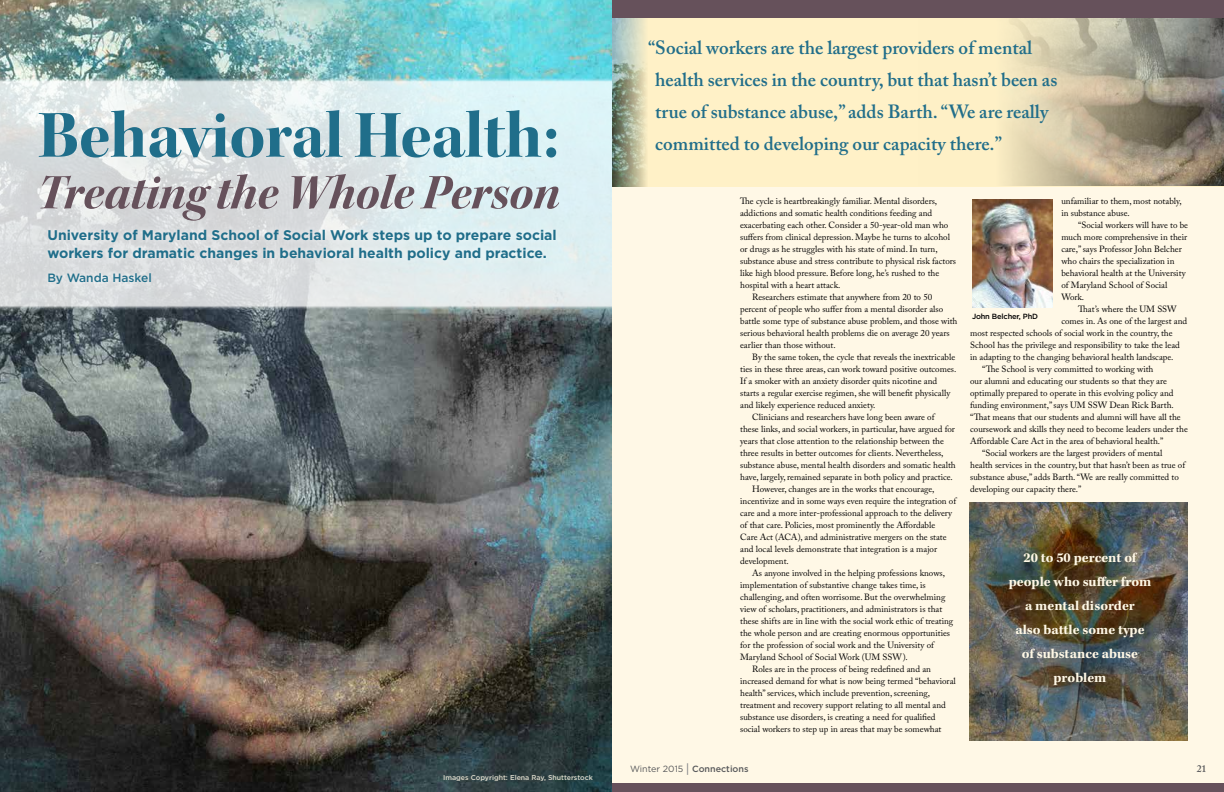
<style>
.page{position:relative;width:1224px;height:792px;background:#fff}
.page>*{position:absolute;margin:0;border:0;box-sizing:border-box;transform-origin:0 0}
.t1{font:67.9px "Kepler Std Bold Disp";color:#206e8a}
.t2{font:50.2px "Kepler Std Bold It Disp";letter-spacing:-.005em;color:#66515b}
.t3{font:600 19px/32px "Adobe Caslon Pro";color:#216e8a}
.t4{font:700 14px/18px "Gotham";color:#206e8a}
.t5{font:700 14px/24px "Kepler Std";color:#fff8e6;text-align:center}
.t6{font:500 12px "Gotham";color:#206e8a}
.t7{font:600 10px "Adobe Caslon Pro";color:#58595b}
.t8{font:9px/12px "Adobe Caslon Pro";color:#000}
.t9{font:500 9px "Gotham";color:#58595b}
.t10{font:500 7.5px "Gotham";letter-spacing:-.02em;color:#000}
.t11{font:500 7px "Gotham";color:#fff8e6}
.s1{font-weight:400}
.s2{font-family:"Scala Sans OT";font-weight:400;font-size:12px;color:#808285}
</style>
<div class="page">
<div style="left:612px;top:168px;width:612px;height:624px;background:#fff8e6"></div>
<div style="left:613px;top:17px;width:611px;height:169px;background:#fff1c7"></div>
<img style="left:1005px;top:18px;width:219px;height:167px">
<div style="left:612px;top:0;width:612px;height:18px;background:#66515b"></div>
<img style="left:0;top:0;width:612px;height:792px">
<svg style="left:0;top:78px;width:612px;height:232px;background:#dbe5e7"></svg>
<div style="left:42px;top:224px;width:520px;height:66px;background:#fff;opacity:.75"></div>
<img style="left:969px;top:503px;width:219px;height:238px">
<img style="left:972px;top:199px;width:80px;height:108px">
<div style="left:612px;top:783px;width:612px;height:9px;background:#66515b"></div>
<img style="left:612px;top:18px;width:34px;height:168px">
<h1 class="t1" style="left:38px;top:96px;width:522px">Behavioral Health:</h1>
<h2 class="t2" style="left:37px;top:164px;width:524px">Treating the Whole Person</h2>
<h3 class="t4" style="left:47px;top:226px;width:511px">University of Maryland School of Social Work steps up to prepare social workers for dramatic changes in behavioral health policy and practice.</h3>
<h3 class="t6" style="left:47px;top:270px;width:106px">By Wanda Haskel</h3>
<p class="t11" style="left:443px;top:773px;width:151px">Images Copyright: Elena Ray, Shutterstock</p>
<h3 class="t3" style="left:655px;top:31px;width:404px;text-indent:-7px">“Social workers are the largest providers of mental health services in the country, but that hasn’t been as true of substance abuse,” adds Barth. “We are really committed to developing our capacity there.”</h3>
<p class="t8" style="left:740px;top:195px;width:199px">The cycle is heartbreakingly familiar. Mental disorders,</p>
<p class="t8" style="left:740px;top:207px;width:194px">addictions and somatic health conditions feeding and</p>
<p class="t8" style="left:740px;top:219px;width:210px">exacerbating each other. Consider a 50-year-old man who</p>
<p class="t8" style="left:740px;top:231px;width:211px">suffers from clinical depression. Maybe he turns to alcohol</p>
<p class="t8" style="left:740px;top:243px;width:199px">or drugs as he struggles with his state of mind. In turn,</p>
<p class="t8" style="left:740px;top:255px;width:217px">substance abuse and stress contribute to physical risk factors</p>
<p class="t8" style="left:740px;top:267px;width:201px">like high blood pressure. Before long, he’s rushed to the</p>
<p class="t8" style="left:740px;top:279px;width:102px">hospital with a heart attack.</p>
<p class="t8" style="left:752px;top:291px;width:182px">Researchers estimate that anywhere from 20 to 50</p>
<p class="t8" style="left:740px;top:303px;width:205px">percent of people who suffer from a mental disorder also</p>
<p class="t8" style="left:740px;top:315px;width:219px">battle some type of substance abuse problem, and those with</p>
<p class="t8" style="left:740px;top:327px;width:211px">serious behavioral health problems die on average 20 years</p>
<p class="t8" style="left:740px;top:339px;width:97px">earlier than those without.</p>
<p class="t8" style="left:752px;top:351px;width:205px">By the same token, the cycle that reveals the inextricable</p>
<p class="t8" style="left:740px;top:363px;width:218px">ties in these three areas, can work toward positive outcomes.</p>
<p class="t8" style="left:740px;top:375px;width:199px">If a smoker with an anxiety disorder quits nicotine and</p>
<p class="t8" style="left:740px;top:387px;width:212px">starts a regular exercise regimen, she will benefit physically</p>
<p class="t8" style="left:740px;top:398px;width:137px">and likely experience reduced anxiety.</p>
<p class="t8" style="left:752px;top:410px;width:184px">Clinicians and researchers have long been aware of</p>
<p class="t8" style="left:740px;top:422px;width:216px">these links, and social workers, in particular, have argued for</p>
<p class="t8" style="left:740px;top:434px;width:205px">years that close attention to the relationship between the</p>
<p class="t8" style="left:740px;top:446px;width:205px">three results in better outcomes for clients. Nevertheless,</p>
<p class="t8" style="left:740px;top:458px;width:217px">substance abuse, mental health disorders and somatic health</p>
<p class="t8" style="left:740px;top:470px;width:214px">have, largely, remained separate in both policy and practice.</p>
<p class="t8" style="left:752px;top:482px;width:184px">However, changes are in the works that encourage,</p>
<p class="t8" style="left:740px;top:494px;width:218px">incentivize and in some ways even require the integration of</p>
<p class="t8" style="left:740px;top:506px;width:214px">care and a more inter-professional approach to the delivery</p>
<p class="t8" style="left:740px;top:518px;width:197px">of that care. Policies, most prominently the Affordable</p>
<p class="t8" style="left:740px;top:530px;width:208px">Care Act (ACA), and administrative mergers on the state</p>
<p class="t8" style="left:740px;top:542px;width:198px">and local levels demonstrate that integration is a major</p>
<p class="t8" style="left:740px;top:554px;width:50px">development.</p>
<p class="t8" style="left:752px;top:566px;width:194px">As anyone involved in the helping professions knows,</p>
<p class="t8" style="left:740px;top:578px;width:187px">implementation of substantive change takes time, is</p>
<p class="t8" style="left:740px;top:590px;width:207px">challenging, and often worrisome. But the overwhelming</p>
<p class="t8" style="left:740px;top:602px;width:204px">view of scholars, practitioners, and administrators is that</p>
<p class="t8" style="left:740px;top:614px;width:215px">these shifts are in line with the social work ethic of treating</p>
<p class="t8" style="left:740px;top:626px;width:211px">the whole person and are creating enormous opportunities</p>
<p class="t8" style="left:740px;top:638px;width:195px">for the profession of social work and the University of</p>
<p class="t8" style="left:740px;top:650px;width:169px">Maryland School of Social Work (UM SSW).</p>
<p class="t8" style="left:752px;top:662px;width:180px">Roles are in the process of being redefined and an</p>
<p class="t8" style="left:740px;top:674px;width:217px">increased demand for what is now being termed “behavioral</p>
<p class="t8" style="left:740px;top:686px;width:191px">health” services, which include prevention, screening,</p>
<p class="t8" style="left:740px;top:698px;width:207px">treatment and recovery support relating to all mental and</p>
<p class="t8" style="left:740px;top:710px;width:197px">substance use disorders, is creating a need for qualified</p>
<p class="t8" style="left:740px;top:722px;width:203px">social workers to step up in areas that may be somewhat</p>
<p class="t8" style="left:1061px;top:195px;width:122px">unfamiliar to them, most notably, in substance abuse.</p>
<p class="t8" style="left:1061px;top:219px;width:128px;text-indent:17px">“Social workers will have to be much more comprehensive in their care,” says Professor John Belcher who chairs the specialization in behavioral health at the University of Maryland School of Social<br>Work.</p>
<p class="t8" style="left:1078px;top:303px;width:100px">That’s where the UM SSW</p>
<p class="t8" style="left:1061px;top:315px;width:127px">comes in. As one of the largest and</p>
<p class="t8" style="left:970px;top:327px;width:204px">most respected schools of social work in the country, the</p>
<p class="t8" style="left:970px;top:339px;width:211px">School has the privilege and responsibility to take the lead</p>
<p class="t8" style="left:970px;top:351px;width:205px">in adapting to the changing behavioral health landscape.</p>
<p class="t8" style="left:982px;top:363px;width:173px">“The School is very committed to working with</p>
<p class="t8" style="left:970px;top:375px;width:198px">our alumni and educating our students so that they are</p>
<p class="t8" style="left:970px;top:387px;width:205px">optimally prepared to operate in this evolving policy and</p>
<p class="t8" style="left:970px;top:398px;width:205px">funding environment,” says UM SSW Dean Rick Barth.</p>
<p class="t8" style="left:970px;top:410px;width:212px">“That means that our students and alumni will have all the</p>
<p class="t8" style="left:970px;top:422px;width:219px">coursework and skills they need to become leaders under the</p>
<p class="t8" style="left:970px;top:434px;width:195px">Affordable Care Act in the area of behavioral health.”</p>
<p class="t8" style="left:982px;top:446px;width:182px">“Social workers are the largest providers of mental</p>
<p class="t8" style="left:970px;top:458px;width:216px">health services in the country, but that hasn’t been as true of</p>
<p class="t8" style="left:970px;top:470px;width:210px">substance abuse,” adds Barth. “We are really committed to</p>
<p class="t8" style="left:970px;top:482px;width:113px">developing our capacity there.”</p>
<p class="t10" style="left:972px;top:311px;width:68px">John Belcher, PhD</p>
<h3 class="t5" style="left:1009px;top:546px;width:144px">20 to 50 percent of people who suffer from a mental disorder<br>also battle some type of substance abuse problem</h3>
<p class="t9" style="left:630px;top:763px;width:120px"><span class="s1">Winter 2015</span> <span class="s2">|</span> Connections</p>
<p class="t7" style="left:1197px;top:762px;width:11px">21</p>
</div>
